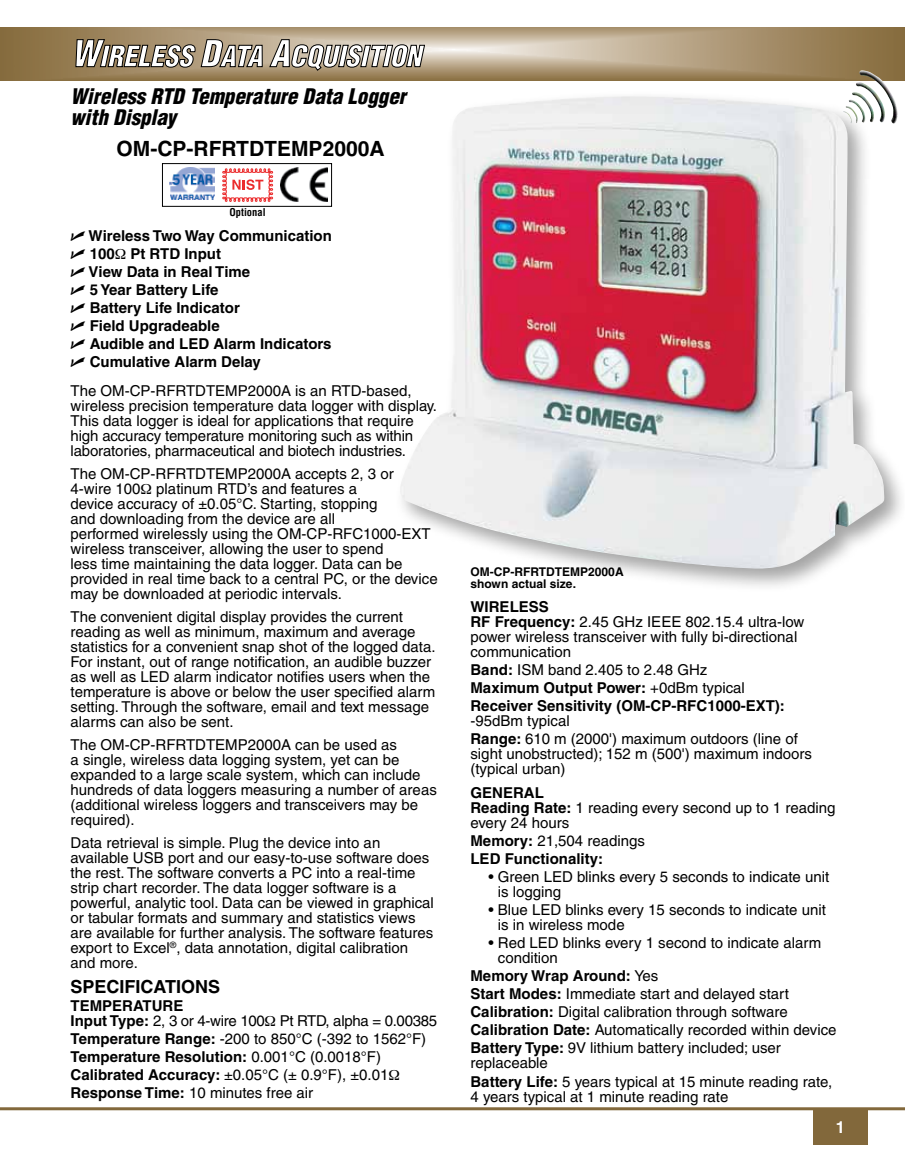
<style>
.page{position:relative;width:905px;height:1168px;background:#fff}
.page>*{position:absolute;margin:0;border:0;box-sizing:border-box;transform-origin:0 0}
.t1{font:italic 900 condensed 21px/21px "Helvetica";color:#000}
.t2{font:700 21px "Helvetica";color:#000}
.t3{font:700 18px "Helvetica";color:#000}
.t4{font:700 16.5px "Helvetica";color:#fff}
.t5{font:15px/15px "Helvetica";color:#000}
.t6{font:700 15px/18px "Helvetica";color:#000}
.t7{font:15px/15px "Helvetica";letter-spacing:-.02em;color:#000}
.t8{font:700 12px/12px "Helvetica";color:#000}
.t9{font:700 condensed 10.5px "Helvetica";color:#000}
.s1{font-family:"Universal Newswith Comm Pi";font-weight:400}
.s2{font-weight:700}
.s3{font-weight:400}
</style>
<div class="page">
<img style="left:0;top:27px;width:904px;height:53px">
<hr style="left:0;top:1107px;width:904px;height:3px;background:#82683b">
<div style="left:813px;top:1108px;width:54px;height:36px;background:#82683b"></div>
<svg style="left:75px;top:39px;width:187px;height:29px"></svg>
<svg style="left:269px;top:39px;width:156px;height:31px"></svg>
<div style="left:162px;top:163px;width:170px;height:44px;border:1px solid #000"></div>
<svg style="left:293px;top:167px;width:35px;height:35px"></svg>
<img style="left:280px;top:168px;width:47px;height:34px">
<img style="left:169px;top:167px;width:45px;height:33px">
<svg style="left:222px;top:168px;width:52px;height:34px"></svg>
<div style="left:395px;top:91px;width:509px;height:502px;background:#000;opacity:.36"></div>
<img style="left:396px;top:96px;width:489px;height:474px">
<img style="left:855px;top:70px;width:42px;height:54px">
<h1 class="t1" style="left:71px;top:85px;width:337px">Wireless RTD Temperature Data Logger with Display</h1>
<h1 class="t2" style="left:116px;top:136px;width:269px">OM-CP-RFRTDTEMP2000A</h1>
<p class="t9" style="left:229px;top:206px;width:38px">Optional</p>
<p class="t6" style="left:71px;top:227px;width:263px"><span class="s1">U</span> Wireless Two Way Communication<br><span class="s1">U</span> 100 Pt RTD Input<br><span class="s1">U</span> View Data in Real Time<br><span class="s1">U</span> 5 Year Battery Life<br><span class="s1">U</span> Battery Life Indicator<br><span class="s1">U</span> Field Upgradeable<br><span class="s1">U</span> Audible and LED Alarm Indicators<br><span class="s1">U</span> Cumulative Alarm Delay</p>
<p class="t5" style="left:71px;top:383px;width:368px">The OM-CP-RFRTDTEMP2000A is an RTD-based, wireless precision temperature data logger with display.<br>This data logger is ideal for applications that require high accuracy temperature monitoring such as within laboratories, pharmaceutical and biotech industries.</p>
<p class="t5" style="left:71px;top:466px;width:368px">The OM-CP-RFRTDTEMP2000A accepts 2, 3 or 4-wire 100 platinum RTD’s and features a<br>device accuracy of ±0.05°C. Starting, stopping<br>and downloading from the device are all<br>performed wirelessly using the OM-CP-RFC1000-EXT wireless transceiver, allowing the user to spend<br>less time maintaining the data logger. Data can be provided in real time back to a central PC, or the device may be downloaded at periodic intervals.</p>
<p class="t5" style="left:71px;top:609px;width:366px">The convenient digital display provides the current reading as well as minimum, maximum and average statistics for a convenient snap shot of the logged data.<br>For instant, out of range notification, an audible buzzer as well as LED alarm indicator notifies users when the temperature is above or below the user specified alarm setting. Through the software, email and text message alarms can also be sent.</p>
<p class="t5" style="left:71px;top:737px;width:368px">The OM-CP-RFRTDTEMP2000A can be used as<br>a single, wireless data logging system, yet can be expanded to a large scale system, which can include hundreds of data loggers measuring a number of areas (additional wireless loggers and transceivers may be required).</p>
<p class="t5" style="left:71px;top:835px;width:365px">Data retrieval is simple. Plug the device into an available USB port and our easy-to-use software does the rest. The software converts a PC into a real-time strip chart recorder. The data logger software is a powerful, analytic tool. Data can be viewed in graphical or tabular formats and summary and statistics views are available for further analysis. The software features export to Excel<sup>®</sup>, data annotation, digital calibration and more.</p>
<p class="t3" style="left:71px;top:975px;width:151px">SPECIFICATIONS</p>
<p class="t7" style="left:71px;top:998px;width:368px"><span class="s2">TEMPERATURE<br>Input Type:</span> 2, 3 or 4-wire 100 Pt RTD, alpha = 0.00385</p>
<p class="t5" style="left:71px;top:1029px;width:357px;line-height:18px"><span class="s2">Temperature Range:</span> -200 to 850°C (-392 to 1562°F)<br><span class="s2">Temperature Resolution:</span> 0.001°C (0.0018°F)<br><span class="s2">Calibrated Accuracy:</span> ±0.05°C (± 0.9°F), ±0.01<br><span class="s2">Response Time:</span> 10 minutes free air</p>
<p class="t8" style="left:470px;top:566px;width:155px">OM-CP-RFRTDTEMP2000A shown actual size.</p>
<p class="t5" style="left:470px;top:599px;width:335px"><span class="s2">WIRELESS<br>RF Frequency:</span> 2.45 GHz IEEE 802.15.4 ultra-low power wireless transceiver with fully bi-directional communication</p>
<p class="t6" style="left:470px;top:660px;width:316px">Band: <span class="s3">ISM band 2.405 to 2.48 GHz<br></span>Maximum Output Power: <span class="s3">+0dBm typical<br></span>Receiver Sensitivity (OM-CP-RFC1000-EXT):</p>
<p class="t5" style="left:470px;top:712px;width:329px;line-height:18px">-95dBm typical<br><span class="s2">Range:</span> 610 m (2000') maximum outdoors (line of</p>
<p class="t5" style="left:470px;top:746px;width:343px">sight unobstructed); 152 m (500') maximum indoors (typical urban)</p>
<p class="t5" style="left:470px;top:785px;width:366px"><span class="s2">GENERAL<br>Reading Rate:</span> 1 reading every second up to 1 reading every 24 hours</p>
<p class="t6" style="left:470px;top:831px;width:176px">Memory: <span class="s3">21,504 readings<br></span>LED Functionality:</p>
<p class="t5" style="left:498px;top:869px;width:333px;text-indent:-9px">• Green LED blinks every 5 seconds to indicate unit is logging</p>
<p class="t5" style="left:498px;top:902px;width:329px;text-indent:-9px">• Blue LED blinks every 15 seconds to indicate unit is in wireless mode</p>
<p class="t5" style="left:498px;top:935px;width:325px;text-indent:-9px">• Red LED blinks every 1 second to indicate alarm condition</p>
<p class="t5" style="left:470px;top:967px;width:367px;line-height:18px"><span class="s2">Memory Wrap Around:</span> Yes<br><span class="s2">Start Modes:</span> Immediate start and delayed start <span class="s2">Calibration:</span> Digital calibration through software <span class="s2">Calibration Date:</span> Automatically recorded within device <span class="s2">Battery Type:</span> 9V lithium battery included; user</p>
<p class="t5" style="left:470px;top:1054px;width:363px;line-height:18px">replaceable<br><span class="s2">Battery Life:</span> 5 years typical at 15 minute reading rate,</p>
<p class="t5" style="left:470px;top:1088px;width:259px">4 years typical at 1 minute reading rate</p>
<p class="t4" style="left:835px;top:1117px;width:11px">1</p>
</div>
